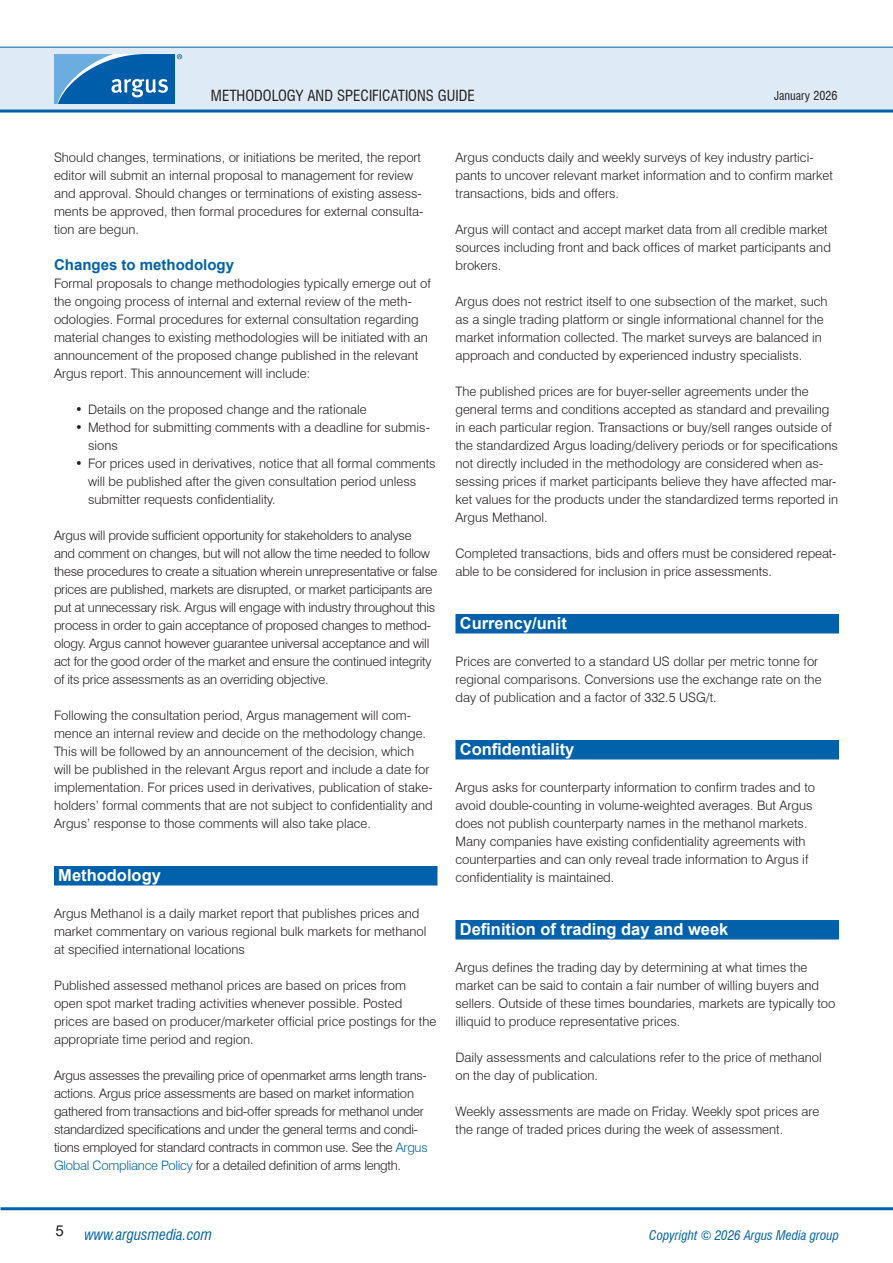
<style>
.page{position:relative;width:893px;height:1263px;background:#fff}
.page>*{position:absolute;margin:0;border:0;box-sizing:border-box;transform-origin:0 0}
.H1_-_Section_header_-_WOB{font:700 16.5px "Arial";color:#fff}
.t1{font:condensed 15px "Swiss 721 BT";color:#231f20}
.H2_-_Bold_headline_-_old_H4{font:700 15px "Arial";color:#0161aa}
.t2{font:italic condensed 15px "Swiss 721 BT";color:#0161aa}
.t3{font:15px "Arial";color:#231f20}
.P1_-_Body_Text{font:300 13.05px/18px "Swiss 721 BT";color:#231f20}
.P1_-_Body_Text-2{font:300 13.05px/18px "Swiss 721 BT";letter-spacing:-.02em;color:#231f20}
.t4{font:italic condensed 13.05px "Swiss 721 BT";color:#0161aa}
.t5{font:condensed 12px "Swiss 721 BT";color:#231f20}
.s1{color:#0161aa}
</style>
<div class="page">
<div style="left:0;top:47px;width:893px;height:64px;background:#deebf7"></div>
<hr style="left:0;top:110px;width:893px;height:3px;background:#0161aa">
<hr style="left:0;top:47px;width:893px;height:1px;background:#0161aa">
<hr style="left:1px;top:1207px;width:892px;height:3px;background:#0161aa">
<svg style="left:54px;top:54px;width:128px;height:50px;background:#3883c0"></svg>
<div style="left:54px;top:866px;width:383px;height:19px;background:#0161aa"></div>
<div style="left:455px;top:614px;width:384px;height:19px;background:#0161aa"></div>
<div style="left:455px;top:740px;width:384px;height:19px;background:#0161aa"></div>
<div style="left:455px;top:920px;width:384px;height:19px;background:#0161aa"></div>
<p class="t1" style="left:211px;top:86px;width:265px">METHODOLOGY AND SPECIFICATIONS GUIDE</p>
<p class="t5" style="left:774px;top:88px;width:65px">January 2026</p>
<p class="P1_-_Body_Text" style="left:54px;top:148px;width:371px">Should changes, terminations, or initiations be merited, the report editor will submit an internal proposal to management for review and approval. Should changes or terminations of existing assess&shy;ments be approved, then formal procedures for external consulta&shy;tion are begun.</p>
<p class="H2_-_Bold_headline_-_old_H4" style="left:54px;top:254px;width:182px">Changes to methodology</p>
<p class="P1_-_Body_Text" style="left:54px;top:274px;width:379px">Formal proposals to change methodologies typically emerge out of the ongoing process of internal and external review of the meth&shy;odologies. Formal procedures for external consultation regarding material changes to existing methodologies will be initiated with an announcement of the proposed change published in the relevant Argus report. This announcement will include:</p>
<p class="P1_-_Body_Text" style="left:75px;top:400px;width:293px">• Details on the proposed change and the rationale</p>
<p class="P1_-_Body_Text" style="left:88px;top:418px;width:343px;text-indent:-13px">• Method for submitting comments with a deadline for submis&shy;sions</p>
<p class="P1_-_Body_Text" style="left:88px;top:454px;width:349px;text-indent:-13px">• For prices used in derivatives, notice that all formal comments will be published after the given consultation period unless submitter requests confidentiality.</p>
<p class="P1_-_Body_Text-2" style="left:54px;top:526px;width:385px">Argus will provide sufficient opportunity for stakeholders to analyse<br>and comment on changes, but will not allow the time needed to follow these procedures to create a situation wherein unrepresentative or false prices are published, markets are disrupted, or market participants are put at unnecessary risk. Argus will engage with industry throughout this process in order to gain acceptance of proposed changes to method&shy;ology. Argus cannot however guarantee universal acceptance and will act for the good order of the market and ensure the continued integrity of its price assessments as an overriding objective.</p>
<p class="P1_-_Body_Text" style="left:54px;top:706px;width:380px">Following the consultation period, Argus management will com&shy;mence an internal review and decide on the methodology change.<br>This will be followed by an announcement of the decision, which will be published in the relevant Argus report and include a date for implementation. For prices used in derivatives, publication of stake&shy;holders’ formal comments that are not subject to confidentiality and Argus’ response to those comments will also take place.</p>
<p class="H1_-_Section_header_-_WOB" style="left:58px;top:864px;width:104px">Methodology</p>
<p class="P1_-_Body_Text" style="left:54px;top:904px;width:374px">Argus Methanol is a daily market report that publishes prices and market commentary on various regional bulk markets for methanol at specified international locations</p>
<p class="P1_-_Body_Text" style="left:54px;top:976px;width:384px">Published assessed methanol prices are based on prices from open spot market trading activities whenever possible. Posted prices are based on producer/marketer official price postings for the appropriate time period and region.</p>
<p class="P1_-_Body_Text-2" style="left:54px;top:1066px;width:375px">Argus assesses the prevailing price of openmarket arms length trans&shy;actions. Argus price assessments are based on market information gathered from transactions and bid-offer spreads for methanol under standardized specifications and under the general terms and condi&shy;tions employed for standard contracts in common use. See the <span class="s1">Argus Global Compliance Policy</span> for a detailed definition of arms length.</p>
<p class="P1_-_Body_Text" style="left:455px;top:148px;width:379px">Argus conducts daily and weekly surveys of key industry partici&shy;pants to uncover relevant market information and to confirm market transactions, bids and offers.</p>
<p class="P1_-_Body_Text" style="left:455px;top:220px;width:377px">Argus will contact and accept market data from all credible market sources including front and back offices of market participants and brokers.</p>
<p class="P1_-_Body_Text" style="left:455px;top:292px;width:374px">Argus does not restrict itself to one subsection of the market, such as a single trading platform or single informational channel for the market information collected. The market surveys are balanced in approach and conducted by experienced industry specialists.</p>
<p class="P1_-_Body_Text" style="left:455px;top:382px;width:384px">The published prices are for buyer-seller agreements under the general terms and conditions accepted as standard and prevailing in each particular region. Transactions or buy/sell ranges outside of the standardized Argus loading/delivery periods or for specifications not directly included in the methodology are considered when as&shy;sessing prices if market participants believe they have affected mar&shy;ket values for the products under the standardized terms reported in Argus Methanol.</p>
<p class="P1_-_Body_Text" style="left:455px;top:544px;width:382px">Completed transactions, bids and offers must be considered repeat&shy;able to be considered for inclusion in price assessments.</p>
<p class="H1_-_Section_header_-_WOB" style="left:460px;top:612px;width:109px">Currency/unit</p>
<p class="P1_-_Body_Text" style="left:455px;top:652px;width:368px">Prices are converted to a standard US dollar per metric tonne for regional comparisons. Conversions use the exchange rate on the day of publication and a factor of 332.5 USG/t.</p>
<p class="H1_-_Section_header_-_WOB" style="left:460px;top:738px;width:116px">Confidentiality</p>
<p class="P1_-_Body_Text" style="left:455px;top:778px;width:361px">Argus asks for counterparty information to confirm trades and to avoid double-counting in volume-weighted averages. But Argus does not publish counterparty names in the methanol markets.<br>Many companies have existing confidentiality agreements with counterparties and can only reveal trade information to Argus if confidentiality is maintained.</p>
<p class="H1_-_Section_header_-_WOB" style="left:460px;top:918px;width:270px">Definition of trading day and week</p>
<p class="P1_-_Body_Text" style="left:455px;top:958px;width:381px">Argus defines the trading day by determining at what times the market can be said to contain a fair number of willing buyers and sellers. Outside of these times boundaries, markets are typically too illiquid to produce representative prices.</p>
<p class="P1_-_Body_Text" style="left:455px;top:1048px;width:368px">Daily assessments and calculations refer to the price of methanol on the day of publication.</p>
<p class="P1_-_Body_Text" style="left:455px;top:1102px;width:365px">Weekly assessments are made on Friday. Weekly spot prices are the range of traded prices during the week of assessment.</p>
<p class="t3" style="left:55px;top:1220px;width:10px">5</p>
<p class="t2" style="left:84px;top:1225px;width:129px">www.argusmedia.com</p>
<p class="t4" style="left:649px;top:1227px;width:191px">Copyright © 2026 Argus Media group</p>
</div>
